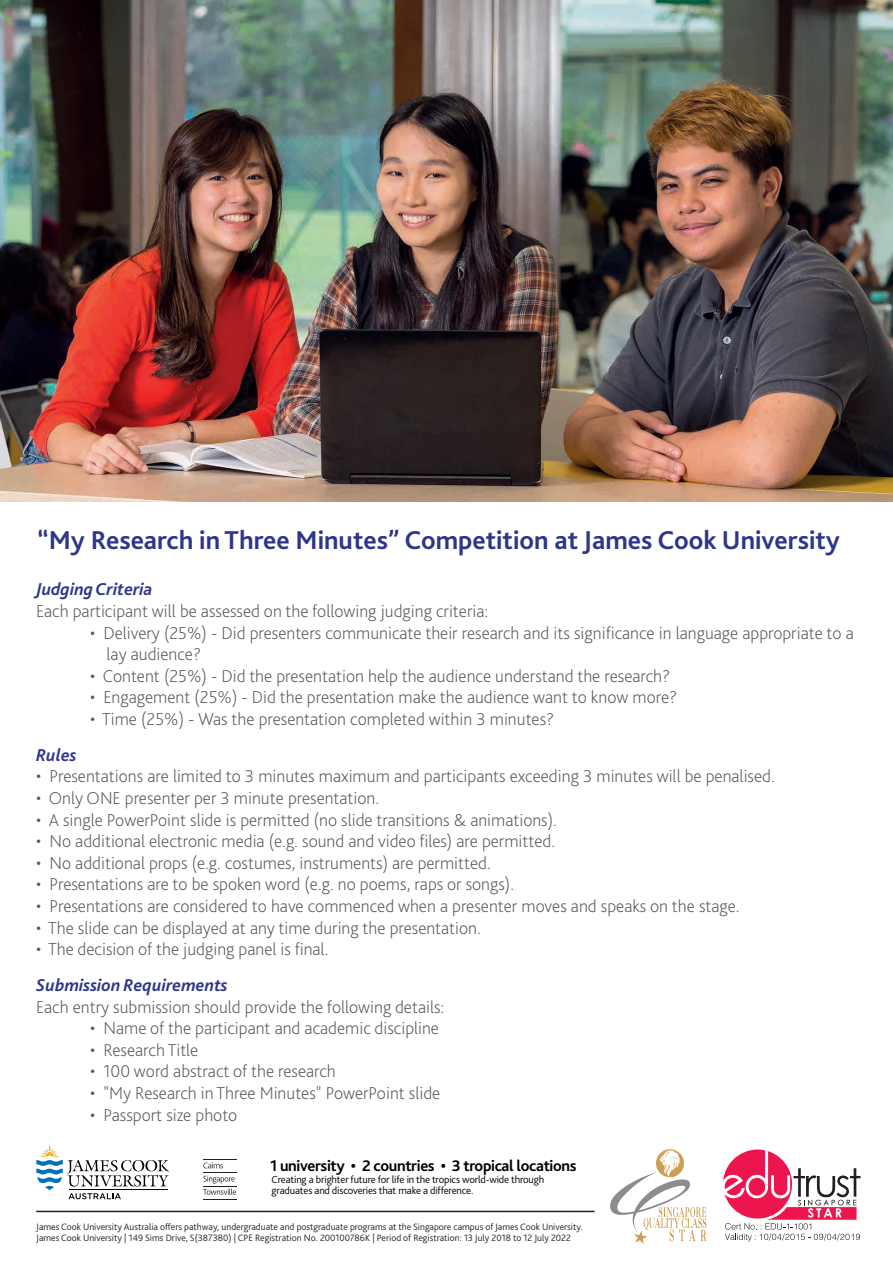
<style>
.page{position:relative;width:893px;height:1263px;background:#fff}
.page>*{position:absolute;margin:0;border:0;box-sizing:border-box;transform-origin:0 0}
.t1{font:700 27px "Bliss 2";color:#2d3689}
.t2{font:200 18px/21.6px "Bliss 2";color:#57585a}
.t3{font:italic 700 18px "Bliss 2";color:#2d3689}
.t4{font:700 16.05px "Bliss 2";letter-spacing:-.02em;color:#000104}
.t5{font:300 10.8px/10.8px "Bliss 2";letter-spacing:-.015em;color:#000104}
.t6{font:300 9.75px/11.1px "Bliss 2";color:#231f20}
</style>
<div class="page">
<img style="left:0;top:0;width:893px;height:501px">
<svg style="left:36px;top:1143px;width:133px;height:56px"></svg>
<svg style="left:203px;top:1175px;width:33px;height:20px"></svg>
<svg style="left:203px;top:1162px;width:20px;height:6px"></svg>
<hr style="left:203px;top:1159px;width:33px;height:1px;background:#231f20">
<hr style="left:203px;top:1199px;width:33px;height:1px;background:#231f20">
<hr style="left:203px;top:1173px;width:33px;height:1px;background:#231f20">
<hr style="left:203px;top:1186px;width:33px;height:1px;background:#231f20">
<hr style="left:36px;top:1211px;width:559px;height:1px;background:#231f20">
<svg style="left:723px;top:1149px;width:137px;height:93px"></svg>
<svg style="left:610px;top:1149px;width:97px;height:95px"></svg>
<h1 class="t1" style="left:38px;top:523px;width:804px">“My Research in Three Minutes” Competition at James Cook University</h1>
<p class="t3" style="left:36px;top:578px;width:118px">Judging Criteria</p>
<p class="t2" style="left:36px;top:600px;width:454px">Each participant will be assessed on the following judging criteria:</p>
<p class="t2" style="left:107px;top:622px;width:749px;text-indent:-17px">• Delivery (25%) - Did presenters communicate their research and its significance in language appropriate to a lay audience?</p>
<p class="t2" style="left:90px;top:665px;width:582px">• Content (25%) - Did the presentation help the audience understand the research?</p>
<p class="t2" style="left:90px;top:687px;width:589px">• Engagement (25%) - Did the presentation make the audience want to know more?</p>
<p class="t2" style="left:90px;top:708px;width:466px">• Time (25%) - Was the presentation completed within 3 minutes?</p>
<p class="t3" style="left:36px;top:743px;width:42px">Rules</p>
<p class="t2" style="left:36px;top:765px;width:740px">• Presentations are limited to 3 minutes maximum and participants exceeding 3 minutes will be penalised.</p>
<p class="t2" style="left:36px;top:787px;width:345px">• Only ONE presenter per 3 minute presentation.</p>
<p class="t2" style="left:36px;top:809px;width:522px">• A single PowerPoint slide is permitted (no slide transitions &amp; animations).</p>
<p class="t2" style="left:36px;top:830px;width:520px">• No additional electronic media (e.g. sound and video files) are permitted.</p>
<p class="t2" style="left:36px;top:852px;width:456px">• No additional props (e.g. costumes, instruments) are permitted.</p>
<p class="t2" style="left:36px;top:873px;width:479px">• Presentations are to be spoken word (e.g. no poems, raps or songs).</p>
<p class="t2" style="left:36px;top:895px;width:705px">• Presentations are considered to have commenced when a presenter moves and speaks on the stage.</p>
<p class="t2" style="left:36px;top:917px;width:446px">• The slide can be displayed at any time during the presentation.</p>
<p class="t2" style="left:36px;top:938px;width:294px">• The decision of the judging panel is final.</p>
<p class="t3" style="left:36px;top:974px;width:193px">Submission Requirements</p>
<p class="t2" style="left:36px;top:996px;width:410px">Each entry submission should provide the following details:</p>
<p class="t2" style="left:90px;top:1017px;width:350px">• Name of the participant and academic discipline</p>
<p class="t2" style="left:90px;top:1039px;width:110px">• Research Title</p>
<p class="t2" style="left:90px;top:1060px;width:247px">• 100 word abstract of the research</p>
<p class="t2" style="left:90px;top:1082px;width:352px">• "My Research in Three Minutes" PowerPoint slide</p>
<p class="t2" style="left:90px;top:1104px;width:149px">• Passport size photo</p>
<p class="t4" style="left:270px;top:1156px;width:308px">1 university • 2 countries • 3 tropical locations</p>
<p class="t5" style="left:272px;top:1174px;width:274px">Creating a brighter future for life in the tropics world-wide through graduates and discoveries that make a difference.</p>
<p class="t6" style="left:36px;top:1221px;width:548px">James Cook University Australia offers pathway, undergraduate and postgraduate programs at the Singapore campus of James Cook University.<br>James Cook University | 149 Sims Drive, S(387380) | CPE Registration No. 200100786K | Period of Registration: 13 July 2018 to 12 July 2022</p>
</div>
